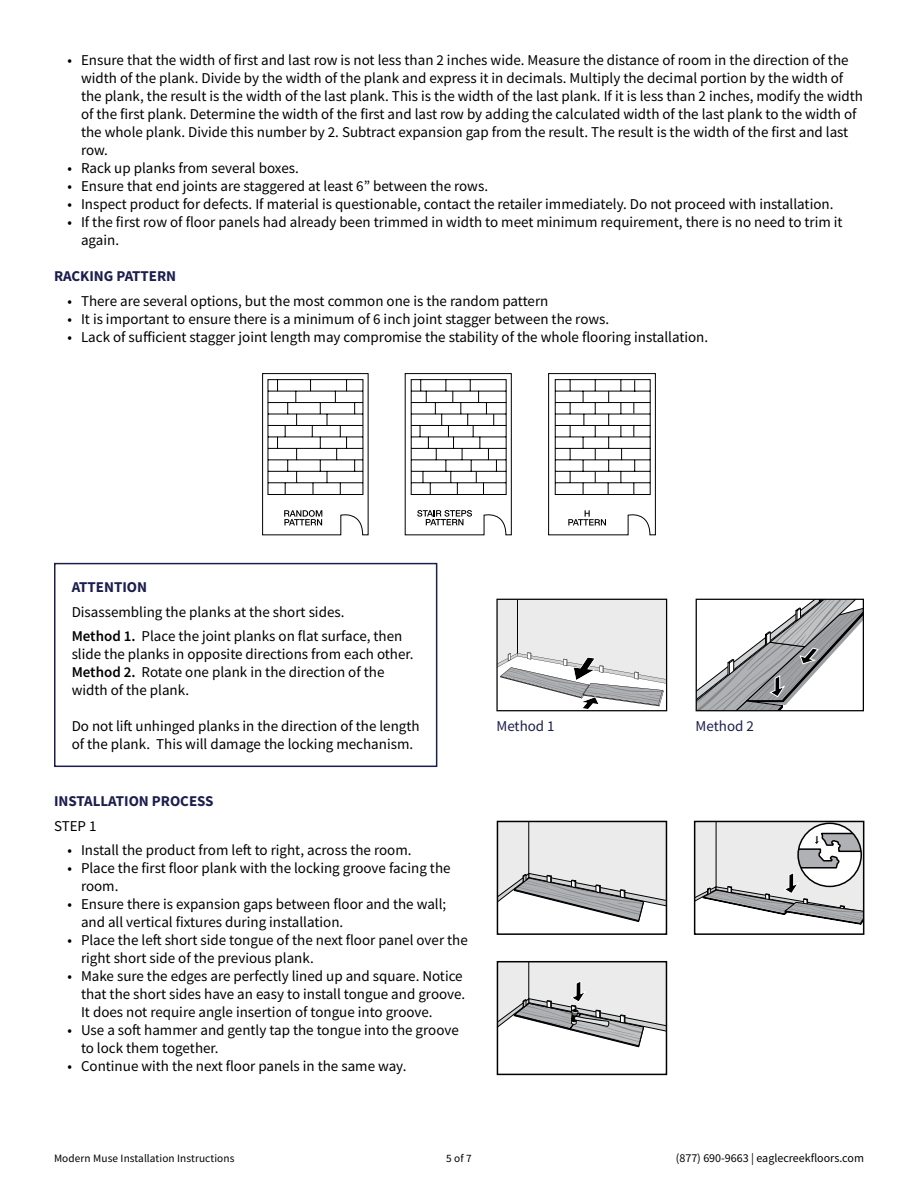
<style>
.page{position:relative;width:918px;height:1188px;background:#fff}
.page>*{position:absolute;margin:0;border:0;box-sizing:border-box;transform-origin:0 0}
.t1{font:15px/18px "Source Sans Pro";color:#000}
.t2{font:700 15px "Source Sans Pro";color:#1c1e4d}
.t3{font:15px "Source Sans Pro";color:#1c1e4d}
.t4{font:12px "Source Sans Pro";color:#000}
.t5{font:11.25px "Source Sans Pro";letter-spacing:.01em;color:#000}
.s1{font-weight:600}
</style>
<div class="page">
<svg style="left:262px;top:373px;width:107px;height:163px"></svg>
<svg style="left:404px;top:373px;width:252px;height:163px"></svg>
<div style="left:54px;top:563px;width:383px;height:204px;border:2px solid #1c1e4d"></div>
<svg style="left:698px;top:601px;width:164px;height:108px"></svg>
<div style="left:696px;top:599px;width:168px;height:112px;border:1px solid #000"></div>
<svg style="left:496px;top:599px;width:171px;height:112px"></svg>
<svg style="left:500px;top:824px;width:164px;height:98px"></svg>
<div style="left:497px;top:821px;width:170px;height:114px;border:2px solid #000"></div>
<svg style="left:697px;top:824px;width:164px;height:101px"></svg>
<div style="left:797px;top:823px;width:65px;height:64px;border:2px solid #000;border-radius:50%"></div>
<div style="left:694px;top:821px;width:170px;height:114px;border:2px solid #000"></div>
<svg style="left:500px;top:964px;width:164px;height:84px"></svg>
<div style="left:497px;top:961px;width:170px;height:114px;border:2px solid #000"></div>
<p class="t1" style="left:81px;top:51px;width:784px;text-indent:-14px">• Ensure that the width of first and last row is not less than 2 inches wide. Measure the distance of room in the direction of the width of the plank. Divide by the width of the plank and express it in decimals. Multiply the decimal portion by the width of the plank, the result is the width of the last plank. This is the width of the last plank. If it is less than 2 inches, modify the width of the first plank. Determine the width of the first and last row by adding the calculated width of the last plank to the width of the whole plank. Divide this number by 2. Subtract expansion gap from the result. The result is the width of the first and last row.</p>
<p class="t1" style="left:68px;top:159px;width:233px">• Rack up planks from several boxes.</p>
<p class="t1" style="left:68px;top:177px;width:422px">• Ensure that end joints are staggered at least 6” between the rows.</p>
<p class="t1" style="left:68px;top:195px;width:767px">• Inspect product for defects. If material is questionable, contact the retailer immediately. Do not proceed with installation.</p>
<p class="t1" style="left:81px;top:213px;width:763px;text-indent:-14px">• If the first row of floor panels had already been trimmed in width to meet minimum requirement, there is no need to trim it again.</p>
<p class="t2" style="left:54px;top:266px;width:124px">RACKING PATTERN</p>
<p class="t1" style="left:68px;top:292px;width:482px">• There are several options, but the most common one is the random pattern</p>
<p class="t1" style="left:68px;top:310px;width:543px">• It is important to ensure there is a minimum of 6 inch joint stagger between the rows.</p>
<p class="t1" style="left:68px;top:328px;width:642px">• Lack of sufficient stagger joint length may compromise the stability of the whole flooring installation.</p>
<p class="t2" style="left:72px;top:577px;width:77px">ATTENTION</p>
<p class="t1" style="left:72px;top:599px;width:332px;line-height:24.8px">Disassembling the planks at the short sides.<br><span class="s1">Method 1.</span> Place the joint planks on flat surface, then</p>
<p class="t1" style="left:72px;top:645px;width:343px">slide the planks in opposite directions from each other.<br><span class="s1">Method 2.</span> Rotate one plank in the direction of the width of the plank.</p>
<p class="t1" style="left:72px;top:717px;width:350px">Do not lift unhinged planks in the direction of the length of the plank. This will damage the locking mechanism.</p>
<p class="t3" style="left:496px;top:717px;width:60px">Method 1</p>
<p class="t3" style="left:696px;top:717px;width:60px">Method 2</p>
<p class="t2" style="left:54px;top:791px;width:161px">INSTALLATION PROCESS</p>
<p class="t1" style="left:54px;top:817px;width:44px">STEP 1</p>
<p class="t1" style="left:68px;top:841px;width:346px">• Install the product from left to right, across the room.</p>
<p class="t1" style="left:81px;top:859px;width:371px;text-indent:-14px">• Place the first floor plank with the locking groove facing the room.</p>
<p class="t1" style="left:81px;top:895px;width:367px;text-indent:-14px">• Ensure there is expansion gaps between floor and the wall; and all vertical fixtures during installation.</p>
<p class="t1" style="left:81px;top:931px;width:388px;text-indent:-14px">• Place the left short side tongue of the next floor panel over the right short side of the previous plank.</p>
<p class="t1" style="left:81px;top:967px;width:386px;text-indent:-14px">• Make sure the edges are perfectly lined up and square. Notice that the short sides have an easy to install tongue and groove.<br>It does not require angle insertion of tongue into groove.</p>
<p class="t1" style="left:81px;top:1021px;width:379px;text-indent:-14px">• Use a soft hammer and gently tap the tongue into the groove to lock them together.</p>
<p class="t1" style="left:68px;top:1057px;width:341px">• Continue with the next floor panels in the same way.</p>
<p class="t5" style="left:54px;top:1151px;width:182px">Modern Muse Installation Instructions</p>
<p class="t5" style="left:446px;top:1151px;width:27px">5 of 7</p>
<p class="t4" style="left:676px;top:1151px;width:190px">(877) 690-9663 | eaglecreekfloors.com</p>
</div>
